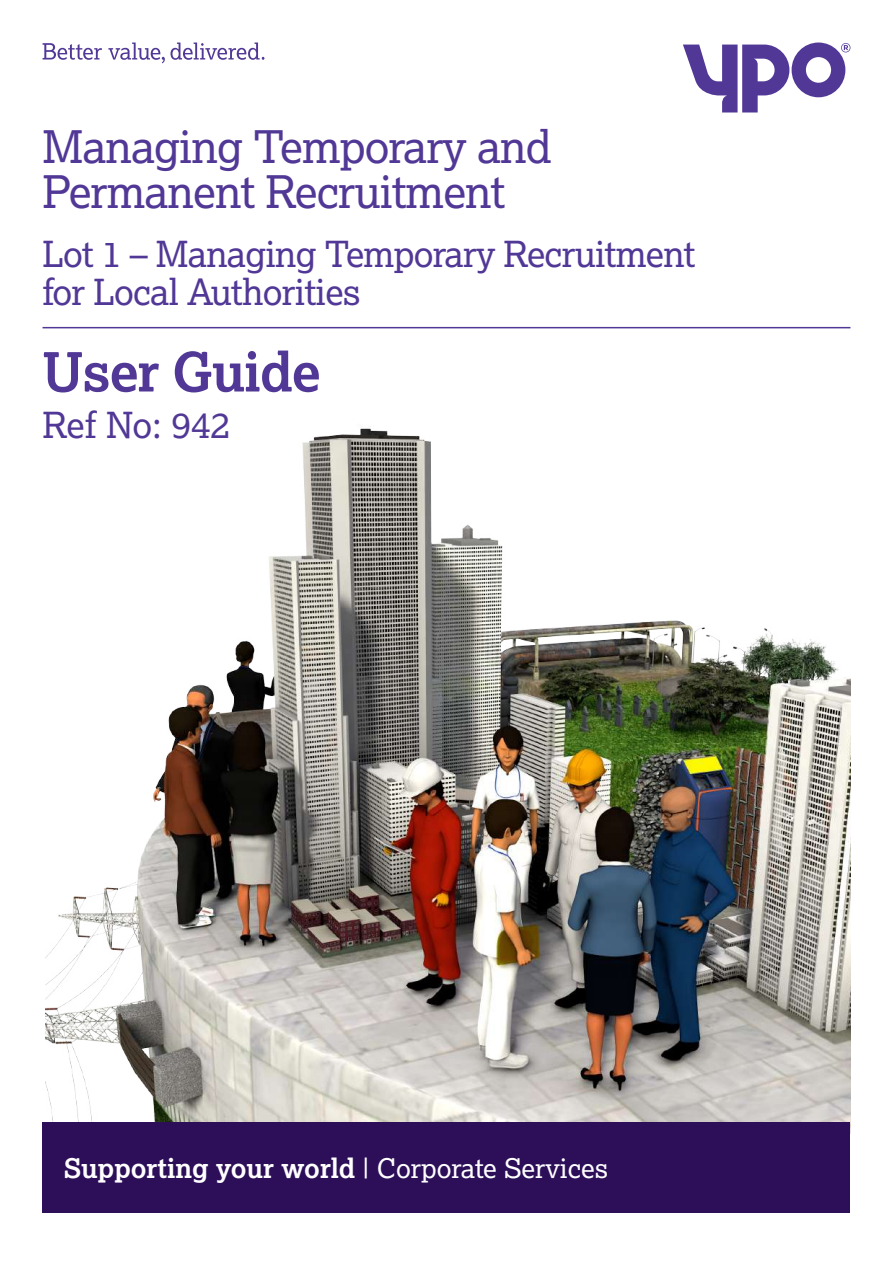
<style>
.page{position:relative;width:893px;height:1263px;background:#fff}
.page>*{position:absolute;margin:0;border:0;box-sizing:border-box;transform-origin:0 0}
.t1{font:700 54px "Lexia";letter-spacing:-.02em;color:#513896}
.t2{font:45px/45px "Lexia";letter-spacing:-.02em;color:#513896}
.t3{font:36px/37.5px "Lexia";letter-spacing:-.02em;color:#513896}
.t4{font:700 27px "Lexia";color:#fff}
.s1{font-weight:400}
</style>
<div class="page">
<img style="left:46px;top:428px;width:804px;height:694px">
<svg style="left:683px;top:43px;width:167px;height:69px"></svg>
<svg style="left:43px;top:43px;width:221px;height:20px"></svg>
<hr style="left:43px;top:327px;width:807px;height:1px;background:#513896">
<div style="left:43px;top:1122px;width:807px;height:91px;background:#2c0e59"></div>
<p class="t2" style="left:43px;top:123px;width:511px">Managing Temporary and<br>Permanent Recruitment</p>
<p class="t3" style="left:43px;top:235px;width:654px">Lot 1 – Managing Temporary Recruitment for Local Authorities</p>
<h1 class="t1" style="left:43px;top:338px;width:280px">User Guide</h1>
<p class="t3" style="left:43px;top:405px;width:189px">Ref No: 942</p>
<p class="t4" style="left:64px;top:1151px;width:546px">Supporting your world <span class="s1">| Corporate Services</span></p>
</div>
